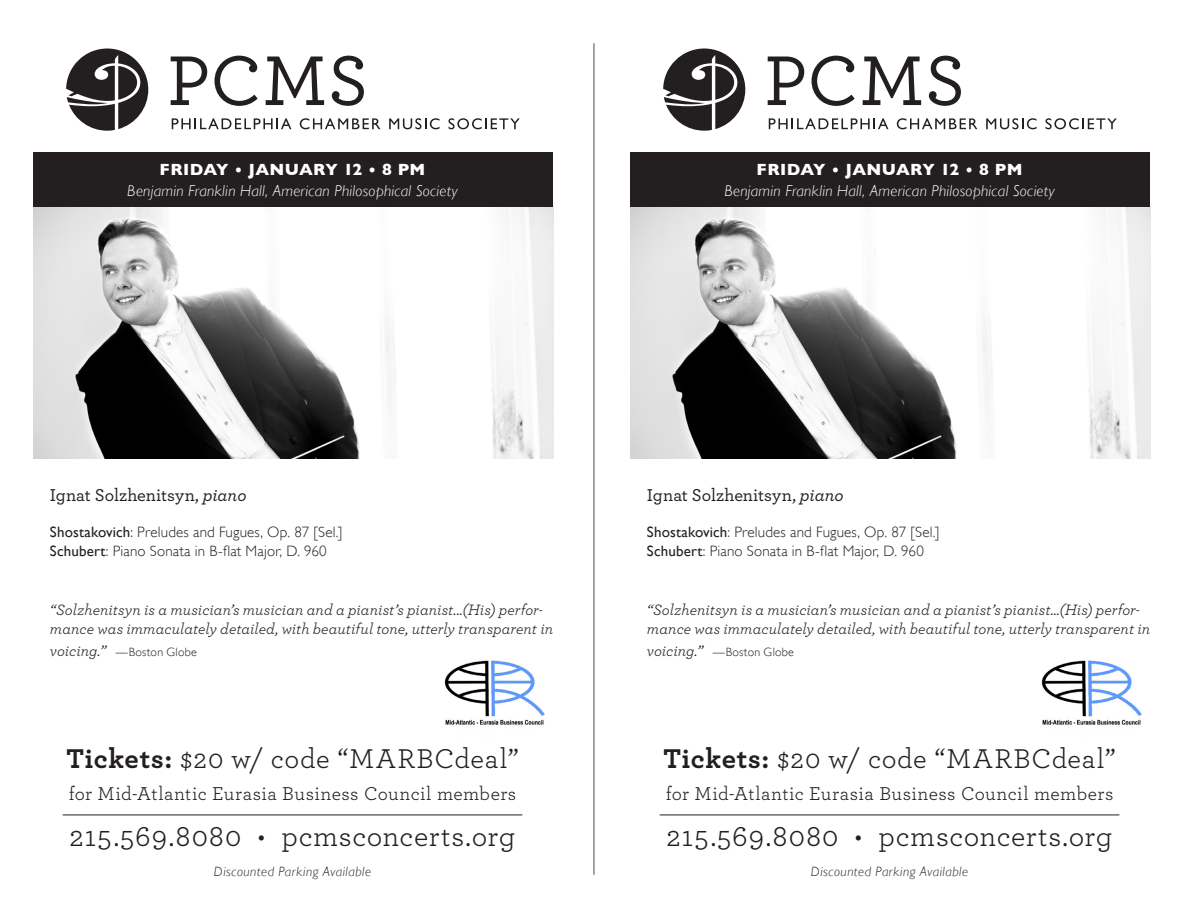
<style>
.page{position:relative;width:1188px;height:918px;background:#fff}
.page>*{position:absolute;margin:0;border:0;box-sizing:border-box;transform-origin:0 0}
.t1{font:30px "Archer";letter-spacing:.02em;color:#231f20}
.t2{font:28.5px "Archer";letter-spacing:.02em;color:#231f20}
.t3{font:19.5px "Archer";letter-spacing:.02em;color:#231f20}
.t4{font:500 18px "Archer";letter-spacing:.005em;color:#231f20}
.t5{font:700 16.5px "Gill Sans";letter-spacing:.025em;color:#fff}
.t6{font:italic 15.75px/18.9px "Archer";color:#231f20}
.t7{font:italic 300 15.75px "Gill Sans";letter-spacing:.015em;color:#fff}
.t8{font:300 15px "Gill Sans";letter-spacing:.01em;color:#231f20}
.t9{font:italic 300 13.5px "Gill Sans";letter-spacing:.035em;color:#231f20}
.t10{font:300 12px "Gill Sans";letter-spacing:.02em;color:#231f20}
.s1{font-size:15px}
.s2{font-style:italic}
.s3{font-weight:400}
.s4{font-family:"Archer";font-weight:400;font-style:italic;font-size:15.75px}
.s5{font-weight:700}
</style>
<div class="page">
<hr style="left:594px;top:43px;width:1px;height:832px;background:#4b4c4d">
<img style="left:630px;top:206px;width:520px;height:253px">
<div style="left:630px;top:152px;width:520px;height:54px;background:#231f20"></div>
<svg style="left:769px;top:118px;width:119px;height:11px"></svg>
<svg style="left:897px;top:118px;width:81px;height:11px"></svg>
<svg style="left:986px;top:118px;width:51px;height:11px"></svg>
<svg style="left:1046px;top:118px;width:71px;height:11px"></svg>
<svg style="left:663px;top:49px;width:82px;height:82px"></svg>
<svg style="left:768px;top:57px;width:36px;height:48px"></svg>
<svg style="left:812px;top:56px;width:43px;height:50px"></svg>
<svg style="left:863px;top:57px;width:58px;height:48px"></svg>
<svg style="left:929px;top:56px;width:32px;height:50px"></svg>
<hr style="left:660px;top:815px;width:459px;height:1px;background:#231f20">
<img style="left:1041px;top:660px;width:101px;height:65px">
<img style="left:33px;top:206px;width:520px;height:253px">
<div style="left:33px;top:152px;width:520px;height:54px;background:#231f20"></div>
<svg style="left:172px;top:118px;width:119px;height:11px"></svg>
<svg style="left:300px;top:118px;width:80px;height:11px"></svg>
<svg style="left:389px;top:118px;width:51px;height:11px"></svg>
<svg style="left:448px;top:118px;width:72px;height:11px"></svg>
<svg style="left:66px;top:49px;width:82px;height:82px"></svg>
<svg style="left:171px;top:57px;width:36px;height:48px"></svg>
<svg style="left:215px;top:56px;width:43px;height:50px"></svg>
<svg style="left:266px;top:57px;width:58px;height:48px"></svg>
<svg style="left:332px;top:56px;width:32px;height:50px"></svg>
<hr style="left:63px;top:815px;width:459px;height:1px;background:#231f20">
<img style="left:444px;top:660px;width:101px;height:65px">
<p class="t5" style="left:160px;top:160px;width:267px">FRIDAY <span class="s1">•</span> JANUARY 12 <span class="s1">•</span> 8 PM</p>
<p class="t7" style="left:127px;top:182px;width:332px">Benjamin Franklin Hall, American Philosophical Society</p>
<p class="t5" style="left:757px;top:160px;width:267px">FRIDAY <span class="s1">•</span> JANUARY 12 <span class="s1">•</span> 8 PM</p>
<p class="t7" style="left:724px;top:182px;width:332px">Benjamin Franklin Hall, American Philosophical Society</p>
<p class="t4" style="left:50px;top:482px;width:198px">Ignat Solzhenitsyn, <span class="s2">piano</span></p>
<p class="t8" style="left:50px;top:523px;width:294px"><span class="s3">Shostakovich</span>: Preludes and Fugues, Op. 87 [Sel.]</p>
<p class="t8" style="left:50px;top:543px;width:278px"><span class="s3">Schubert</span>: Piano Sonata in B-flat Major, D. 960</p>
<p class="t6" style="left:50px;top:599px;width:505px">“Solzhenitsyn is a musician’s musician and a pianist’s pianist...(His) perfor&shy;mance was immaculately detailed, with beautiful tone, utterly transparent in</p>
<p class="t10" style="left:50px;top:645px;width:149px"><span class="s4">voicing.”</span> —Boston Globe</p>
<p class="t2" style="left:66px;top:739px;width:454px"><span class="s5">Tickets:</span> $20 w/ code “MARBCdeal”</p>
<p class="t3" style="left:69px;top:780px;width:449px">for Mid-Atlantic Eurasia Business Council members</p>
<p class="t1" style="left:70px;top:815px;width:447px">215.569.8080 • pcmsconcerts.org</p>
<p class="t9" style="left:214px;top:864px;width:159px">Discounted Parking Available</p>
<p class="t4" style="left:647px;top:482px;width:198px">Ignat Solzhenitsyn, <span class="s2">piano</span></p>
<p class="t8" style="left:647px;top:523px;width:294px"><span class="s3">Shostakovich</span>: Preludes and Fugues, Op. 87 [Sel.]</p>
<p class="t8" style="left:647px;top:543px;width:278px"><span class="s3">Schubert</span>: Piano Sonata in B-flat Major, D. 960</p>
<p class="t6" style="left:647px;top:599px;width:505px">“Solzhenitsyn is a musician’s musician and a pianist’s pianist...(His) perfor&shy;mance was immaculately detailed, with beautiful tone, utterly transparent in</p>
<p class="t10" style="left:647px;top:645px;width:149px"><span class="s4">voicing.”</span> —Boston Globe</p>
<p class="t2" style="left:663px;top:739px;width:454px"><span class="s5">Tickets:</span> $20 w/ code “MARBCdeal”</p>
<p class="t3" style="left:666px;top:780px;width:449px">for Mid-Atlantic Eurasia Business Council members</p>
<p class="t1" style="left:667px;top:815px;width:447px">215.569.8080 • pcmsconcerts.org</p>
<p class="t9" style="left:811px;top:864px;width:159px">Discounted Parking Available</p>
</div>
